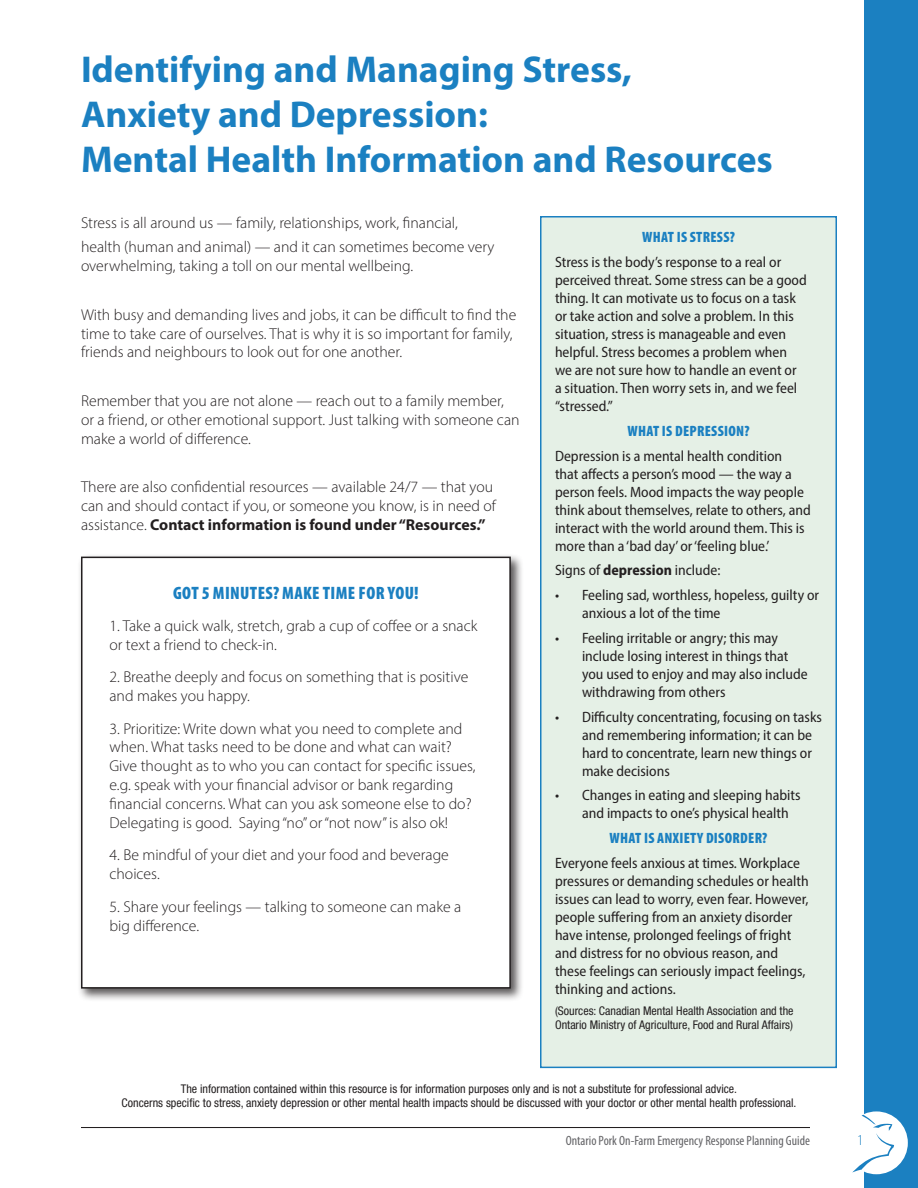
<style>
.page{position:relative;width:918px;height:1188px;background:#fff}
.page>*{position:absolute;margin:0;border:0;box-sizing:border-box;transform-origin:0 0}
.Main_Chapter_Heading{font:700 37.5px/45px "Myriad Pro";color:#1b80c1}
.Green_box_titles{font:900 condensed 18px "Myriad Pro";letter-spacing:.02em;color:#1b80c1}
.body_copy{font:300 15.75px/18.9px "Myriad Pro";color:#231f20}
.green_box_text{font:semi-condensed 15px/18px "Myriad Pro";color:#231f20}
.Green_box_titles-2{font:900 condensed 15px "Myriad Pro";letter-spacing:.02em;color:#1b80c1}
.t1{font:300 15px "Myriad Pro";color:#1b80c1}
.t2{font:condensed 13.5px "Myriad Pro";color:#636366}
.body_copy-2{font:condensed 12px/14.4px "Helvetica Neue LT Std";color:#231f20;text-align:center}
.green_box_text-2{font:condensed 12px/14.4px "Helvetica Neue LT Std";color:#231f20}
.s1{font-weight:700}
</style>
<div class="page">
<div style="left:864px;top:0;width:54px;height:1188px;background:#1b80c1"></div>
<div style="left:845px;top:1111px;width:63px;height:63px;background:#fff;border-radius:50%"></div>
<svg style="left:852px;top:1115px;width:42px;height:58px"></svg>
<hr style="left:81px;top:1127px;width:729px;height:1px;background:#231f20">
<div style="left:541px;top:217px;width:295px;height:850px;background:#e5f0e6"></div>
<div style="left:540px;top:216px;width:297px;height:852px;border:2px solid #1b80c1"></div>
<div style="left:78px;top:553px;width:446px;height:448px;background:#231f20;opacity:.75"></div>
<div style="left:82px;top:557px;width:428px;height:431px;background:#fff"></div>
<div style="left:81px;top:557px;width:430px;height:432px;border:2px solid #231f20"></div>
<p class="Main_Chapter_Heading" style="left:81px;top:46px;width:693px">Identifying and Managing Stress,<br>Anxiety and Depression:<br>Mental Health Information and Resources</p>
<p class="body_copy" style="left:81px;top:213px;width:378px">Stress is all around us — family, relationships, work, financial,</p>
<p class="body_copy" style="left:81px;top:237px;width:415px">health (human and animal) — and it can sometimes become very overwhelming, taking a toll on our mental wellbeing.</p>
<p class="body_copy" style="left:81px;top:305px;width:437px">With busy and demanding lives and jobs, it can be difficult to find the time to take care of ourselves. That is why it is so important for family, friends and neighbours to look out for one another.</p>
<p class="body_copy" style="left:81px;top:391px;width:440px">Remember that you are not alone — reach out to a family member, or a friend, or other emotional support. Just talking with someone can make a world of difference.</p>
<p class="body_copy" style="left:81px;top:478px;width:416px">There are also confidential resources — available 24/7 — that you can and should contact if you, or someone you know, is in need of assistance. <span class="s1">Contact information is found under “Resources.”</span></p>
<p class="Green_box_titles" style="left:173px;top:581px;width:247px">GOT 5 MINUTES? MAKE TIME FOR YOU!</p>
<p class="body_copy" style="left:110px;top:616px;width:369px">1. Take a quick walk, stretch, grab a cup of coffee or a snack or text a friend to check-in.</p>
<p class="body_copy" style="left:110px;top:667px;width:360px">2. Breathe deeply and focus on something that is positive and makes you happy.</p>
<p class="body_copy" style="left:110px;top:719px;width:368px">3. Prioritize: Write down what you need to complete and when. What tasks need to be done and what can wait?<br>Give thought as to who you can contact for specific issues, e.g. speak with your financial advisor or bank regarding financial concerns. What can you ask someone else to do?<br>Delegating is good. Saying “no” or “not now” is also ok!</p>
<p class="body_copy" style="left:110px;top:846px;width:341px">4. Be mindful of your diet and your food and beverage choices.</p>
<p class="body_copy" style="left:110px;top:897px;width:353px">5. Share your feelings — talking to someone can make a big difference.</p>
<p class="Green_box_titles-2" style="left:642px;top:228px;width:94px">WHAT IS STRESS?</p>
<p class="green_box_text" style="left:555px;top:253px;width:253px">Stress is the body’s response to a real or perceived threat. Some stress can be a good thing. It can motivate us to focus on a task or take action and solve a problem. In this situation, stress is manageable and even helpful. Stress becomes a problem when we are not sure how to handle an event or a situation. Then worry sets in, and we feel “stressed.”</p>
<p class="Green_box_titles-2" style="left:627px;top:421px;width:124px">WHAT IS DEPRESSION?</p>
<p class="green_box_text" style="left:555px;top:446px;width:257px">Depression is a mental health condition<br>that affects a person’s mood — the way a person feels. Mood impacts the way people think about themselves, relate to others, and interact with the world around them. This is more than a ‘bad day’ or ‘feeling blue.’</p>
<p class="green_box_text" style="left:555px;top:561px;width:167px">Signs of <span class="s1">depression</span> include:</p>
<p class="green_box_text" style="left:582px;top:586px;width:239px;text-indent:-27px">• Feeling sad, worthless, hopeless, guilty or anxious a lot of the time</p>
<p class="green_box_text" style="left:582px;top:629px;width:227px;text-indent:-27px">• Feeling irritable or angry; this may include losing interest in things that you used to enjoy and may also include withdrawing from others</p>
<p class="green_box_text" style="left:582px;top:707px;width:241px;text-indent:-27px">• Difficulty concentrating, focusing on tasks and remembering information; it can be hard to concentrate, learn new things or make decisions</p>
<p class="green_box_text" style="left:582px;top:786px;width:220px;text-indent:-27px">• Changes in eating and sleeping habits and impacts to one’s physical health</p>
<p class="Green_box_titles-2" style="left:610px;top:828px;width:159px">WHAT IS ANXIETY DISORDER?</p>
<p class="green_box_text" style="left:555px;top:854px;width:255px">Everyone feels anxious at times. Workplace pressures or demanding schedules or health issues can lead to worry, even fear. However, people suffering from an anxiety disorder have intense, prolonged feelings of fright and distress for no obvious reason, and these feelings can seriously impact feelings, thinking and actions.</p>
<p class="green_box_text-2" style="left:555px;top:1003px;width:240px">(Sources: Canadian Mental Health Association and the<br>Ontario Ministry of Agriculture, Food and Rural Affairs)</p>
<p class="body_copy-2" style="left:122px;top:1081px;width:676px">The information contained within this resource is for information purposes only and is not a substitute for professional advice.<br>Concerns specific to stress, anxiety depression or other mental health impacts should be discussed with your doctor or other mental health professional.</p>
<p class="t2" style="left:566px;top:1132px;width:246px">Ontario Pork On-Farm Emergency Response Planning Guide</p>
<p class="t1" style="left:857px;top:1131px;width:9px">1</p>
</div>
